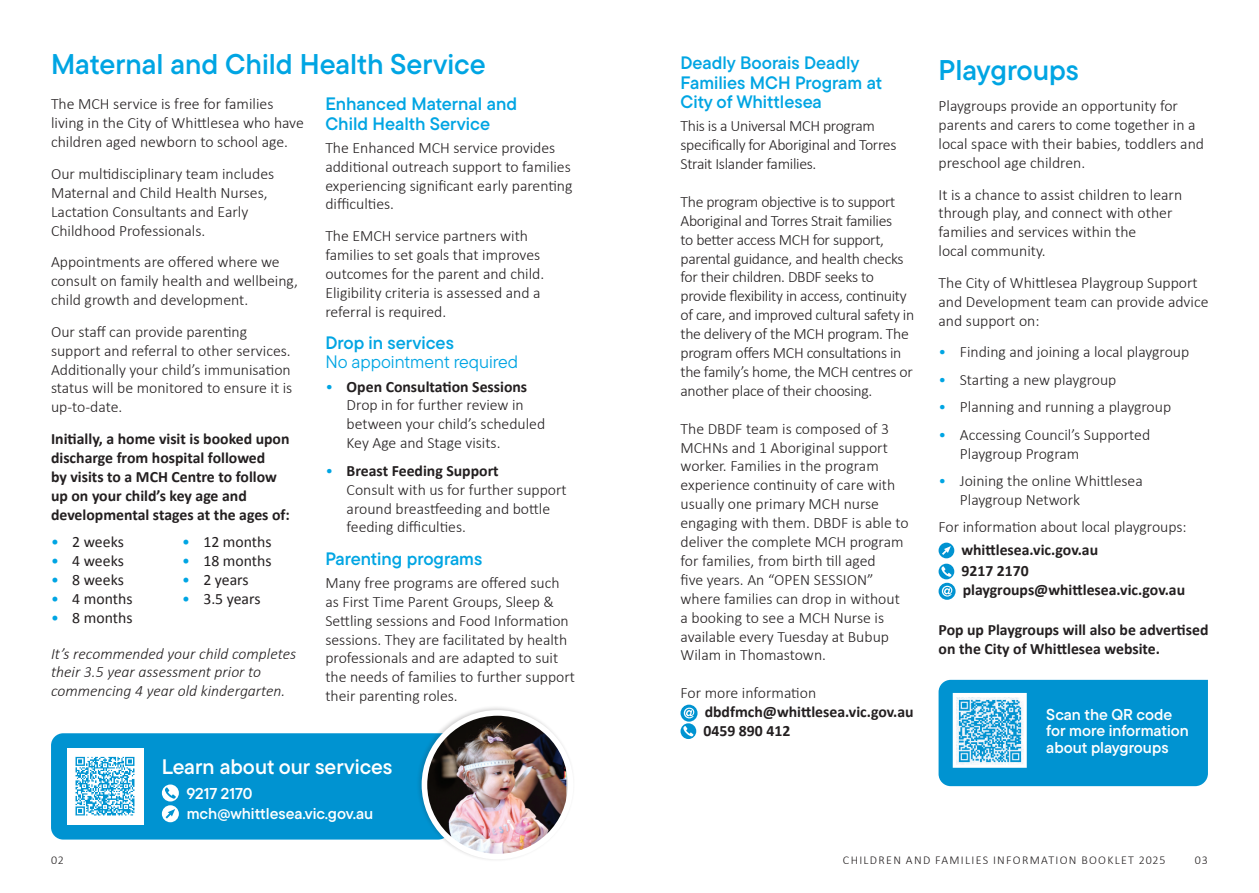
<style>
.page{position:relative;width:1259px;height:893px;background:#fff}
.page>*{position:absolute;margin:0;border:0;box-sizing:border-box;transform-origin:0 0}
.t1{font:28.5px "TT Commons Pro Db";color:#00a5e3}
.t2{font:21px "TT Commons Pro Db";color:#fff}
.t3{font:18px/19.5px "TT Commons Pro Db";color:#00a5e3}
.t4{font:18px "TT Commons Pro";color:#00a5e3}
.t5{font:300 15.75px/18.9px "Calibri";color:#231f20}
.t6{font:300 15.75px/18.9px "Calibri";letter-spacing:-.02em;color:#231f20}
.t7{font:700 15.75px/18.9px "Calibri";color:#231f20}
.t8{font:italic 300 15.75px/18.9px "Calibri";color:#231f20}
.t9{font:15.75px/16.5px "TT Commons Pro Db";color:#fff}
.t10{font:15.75px "Calibri";color:#231f20}
.t11{font:300 12px "Calibri";letter-spacing:.11em;color:#231f20}
.s1{color:#00a5e3}
.s2{font-weight:700}
</style>
<div class="page">
<div style="left:938px;top:680px;width:270px;height:106px;background:#0093d1"></div>
<svg style="left:938px;top:543px;width:16px;height:15px"></svg>
<svg style="left:938px;top:564px;width:17px;height:36px"></svg>
<div style="left:51px;top:733px;width:365px;height:107px;background:#0093d1"></div>
<div style="left:67px;top:748px;width:76px;height:76px;background:#fff"></div>
<div style="left:416px;top:705px;width:159px;height:157px;background:#231f20;opacity:.2"></div>
<img style="left:424px;top:713px;width:142px;height:144px">
<div style="left:422px;top:710px;width:151px;height:149px;border:6px solid #fff;border-radius:50%"></div>
<svg style="left:680px;top:705px;width:17px;height:34px"></svg>
<img style="left:75px;top:756px;width:60px;height:60px">
<div style="left:953px;top:694px;width:73px;height:73px;background:#fff"></div>
<img style="left:956px;top:697px;width:67px;height:67px">
<div style="left:952px;top:693px;width:74px;height:75px;border:2px solid #fff"></div>
<h1 class="t1" style="left:51px;top:42px;width:436px">Maternal and Child Health Service</h1>
<p class="t5" style="left:51px;top:95px;width:254px">The MCH service is free for families living in the City of Whittlesea who have children aged newborn to school age.</p>
<p class="t5" style="left:51px;top:164px;width:225px">Our multidisciplinary team includes Maternal and Child Health Nurses, Lactation Consultants and Early Childhood Professionals.</p>
<p class="t5" style="left:51px;top:252px;width:248px">Appointments are offered where we consult on family health and wellbeing, child growth and development.</p>
<p class="t5" style="left:51px;top:322px;width:243px">Our staff can provide parenting support and referral to other services.<br>Additionally your child’s immunisation status will be monitored to ensure it is up-to-date.</p>
<p class="t7" style="left:51px;top:429px;width:240px">Initially, a home visit is booked upon discharge from hospital followed<br>by visits to a MCH Centre to follow up on your child’s key age and developmental stages at the ages of:</p>
<p class="t10" style="left:51px;top:531px;width:74px"><span class="s1">•</span> 2 weeks</p>
<p class="t10" style="left:51px;top:550px;width:74px"><span class="s1">•</span> 4 weeks</p>
<p class="t10" style="left:51px;top:569px;width:74px"><span class="s1">•</span> 8 weeks</p>
<p class="t10" style="left:51px;top:588px;width:83px"><span class="s1">•</span> 4 months</p>
<p class="t10" style="left:51px;top:606px;width:83px"><span class="s1">•</span> 8 months</p>
<p class="t3" style="left:325px;top:94px;width:193px">Enhanced Maternal and<br>Child Health Service</p>
<p class="t5" style="left:325px;top:138px;width:249px">The Enhanced MCH service provides additional outreach support to families experiencing significant early parenting difficulties.</p>
<p class="t5" style="left:325px;top:226px;width:220px">The EMCH service partners with families to set goals that improves outcomes for the parent and child.<br>Eligibility criteria is assessed and a referral is required.</p>
<p class="t3" style="left:325px;top:333px;width:130px">Drop in services</p>
<p class="t4" style="left:325px;top:349px;width:194px">No appointment required</p>
<p class="t5" style="left:347px;top:377px;width:200px;text-indent:-21px"><span class="s1">•</span> <span class="s2">Open Consultation Sessions<br></span>Drop in for further review in between your child’s scheduled<br>Key Age and Stage visits.</p>
<p class="t5" style="left:347px;top:461px;width:222px;text-indent:-21px"><span class="s1">•</span> <span class="s2">Breast Feeding Support<br></span>Consult with us for further support around breastfeeding and bottle feeding difficulties.</p>
<p class="t3" style="left:325px;top:548px;width:158px">Parenting programs</p>
<p class="t5" style="left:325px;top:573px;width:251px">Many free programs are offered such as First Time Parent Groups, Sleep &amp; Settling sessions and Food Information sessions. They are facilitated by health professionals and are adapted to suit the needs of families to further support their parenting roles.</p>
<p class="t10" style="left:182px;top:531px;width:91px"><span class="s1">•</span> 12 months</p>
<p class="t10" style="left:182px;top:550px;width:91px"><span class="s1">•</span> 18 months</p>
<p class="t10" style="left:182px;top:569px;width:68px"><span class="s1">•</span> 2 years</p>
<p class="t10" style="left:182px;top:588px;width:80px"><span class="s1">•</span> 3.5 years</p>
<p class="t8" style="left:51px;top:644px;width:247px">It’s recommended your child completes their 3.5 year assessment prior to commencing 4 year old kindergarten.</p>
<h2 class="t2" style="left:162px;top:751px;width:232px">Learn about our services</h2>
<p class="t9" style="left:186px;top:783px;width:188px;line-height:20.7px">9217 2170 mch@whittlesea.vic.gov.au</p>
<p class="t3" style="left:680px;top:53px;width:203px">Deadly Boorais Deadly<br>Families MCH Program at<br>City of Whittlesea</p>
<p class="t6" style="left:680px;top:116px;width:217px">This is a Universal MCH program specifically for Aboriginal and Torres<br>Strait Islander families.</p>
<p class="t6" style="left:680px;top:192px;width:235px">The program objective is to support Aboriginal and Torres Strait families<br>to better access MCH for support, parental guidance, and health checks for their children. DBDF seeks to provide flexibility in access, continuity of care, and improved cultural safety in the delivery of the MCH program. The program offers MCH consultations in the family’s home, the MCH centres or another place of their choosing.</p>
<p class="t5" style="left:680px;top:419px;width:229px">The DBDF team is composed of 3<br>MCHNs and 1 Aboriginal support worker. Families in the program experience continuity of care with usually one primary MCH nurse engaging with them. DBDF is able to deliver the complete MCH program for families, from birth till aged<br>five years. An “OPEN SESSION” where families can drop in without a booking to see a MCH Nurse is available every Tuesday at Bubup<br>Wilam in Thomastown.</p>
<p class="t5" style="left:680px;top:683px;width:137px">For more information</p>
<p class="t7" style="left:703px;top:702px;width:212px">dbdfmch@whittlesea.vic.gov.au<br>0459 890 412</p>
<h1 class="t1" style="left:938px;top:48px;width:142px">Playgroups</h1>
<p class="t5" style="left:938px;top:96px;width:267px">Playgroups provide an opportunity for parents and carers to come together in a local space with their babies, toddlers and preschool age children.</p>
<p class="t5" style="left:938px;top:185px;width:245px">It is a chance to assist children to learn through play, and connect with other families and services within the<br>local community.</p>
<p class="t5" style="left:938px;top:273px;width:271px">The City of Whittlesea Playgroup Support and Development team can provide advice and support on:</p>
<p class="t5" style="left:938px;top:343px;width:252px"><span class="s1">•</span> Finding and joining a local playgroup</p>
<p class="t5" style="left:938px;top:370px;width:179px"><span class="s1">•</span> Starting a new playgroup</p>
<p class="t5" style="left:938px;top:397px;width:234px"><span class="s1">•</span> Planning and running a playgroup</p>
<p class="t5" style="left:960px;top:425px;width:192px;text-indent:-21px"><span class="s1">•</span> Accessing Council’s Supported<br>Playgroup Program</p>
<p class="t5" style="left:960px;top:471px;width:184px;text-indent:-21px"><span class="s1">•</span> Joining the online Whittlesea<br>Playgroup Network</p>
<p class="t5" style="left:938px;top:517px;width:250px">For information about local playgroups:</p>
<p class="t7" style="left:961px;top:539px;width:138px;line-height:21px">whittlesea.vic.gov.au<br>9217 2170</p>
<p class="t7" style="left:962px;top:580px;width:224px">playgroups@whittlesea.vic.gov.au</p>
<p class="t7" style="left:938px;top:620px;width:271px">Pop up Playgroups will also be advertised on the City of Whittlesea website.</p>
<p class="t9" style="left:1046px;top:706px;width:144px">Scan the QR code for more information about playgroups</p>
<p class="t11" style="left:51px;top:853px;width:15px">02</p>
<p class="t11" style="left:843px;top:853px;width:324px">CHILDREN AND FAMILIES INFORMATION BOOKLET 2025</p>
<p class="t11" style="left:1194px;top:853px;width:15px">03</p>
</div>
